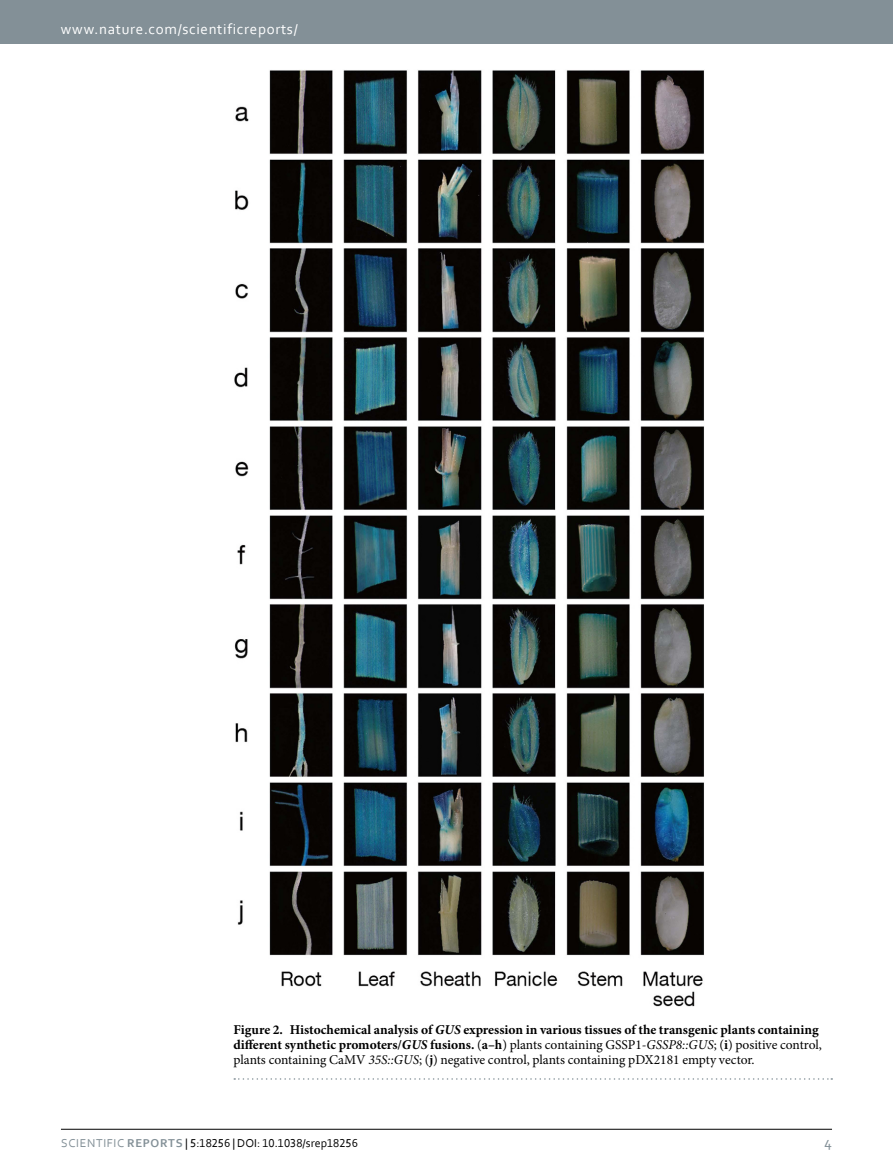
<style>
.page{position:relative;width:893px;height:1174px;background:#fff}
.page>*{position:absolute;margin:0;border:0;box-sizing:border-box;transform-origin:0 0}
.t1{font:15px "Prbvlc Corbel";letter-spacing:.045em;color:#fff}
.t2{font:15px "Rslpkn Corbel";color:#839097}
.t3{font:13.5px/15px "Dscycn Minion Pro";color:#000}
.t4{font:700 13.5px "Djrxlf Minion Pro";color:#000}
.t5{font:12px "Vmdtkf Fjcljs Nqbkdk Bdchst Ngrymy Dwxlrv Corbel";color:#000}
.s1{font-family:"Lxrqgn Minion Pro";font-style:italic}
.s2{font-family:"Djrxlf Minion Pro";font-weight:700}
.s3{font-family:"Lxrqgn Minion Pro";font-weight:700;font-style:italic}
.s4{font-family:"Hsmkns Minion Pro";font-style:italic}
.s5{font-family:"Rgykxg Corbel";color:#839097}
.s6{font-family:"Rtqsmq Corbel";font-weight:700;color:#839097}
</style>
<div class="page">
<div style="left:0;top:0;width:893px;height:43px;background:#839097"></div>
<hr style="left:61px;top:1129px;width:771px;height:1px;background:#000">
<img style="left:234px;top:70px;width:470px;height:936px">
<svg style="left:234px;top:1078px;width:598px;height:1px"></svg>
<p class="t1" style="left:61px;top:19px;width:238px">www.nature.com/scientificreports/</p>
<p class="t4" style="left:233px;top:1020px;width:587px">Figure 2. Histochemical analysis of <span class="s1">GUS</span> expression in various tissues of the transgenic plants containing</p>
<p class="t3" style="left:233px;top:1037px;width:590px"><span class="s2">different synthetic promoters/</span><span class="s3">GUS</span> <span class="s2">fusions.</span> (<span class="s2">a–h</span>) plants containing GSSP1-<span class="s4">GSSP8::GUS</span>; (<span class="s2">i</span>) positive control, plants containing CaMV <span class="s4">35S::GUS</span>; (<span class="s2">j</span>) negative control, plants containing pDX2181 empty vector.</p>
<p class="t5" style="left:61px;top:1135px;width:298px"><span class="s5">SCIENTIFIC</span> <span class="s6">REPORTS</span> | 5:18256 | DOI: 10.1038/srep18256</p>
<p class="t2" style="left:824px;top:1132px;width:9px">4</p>
</div>
